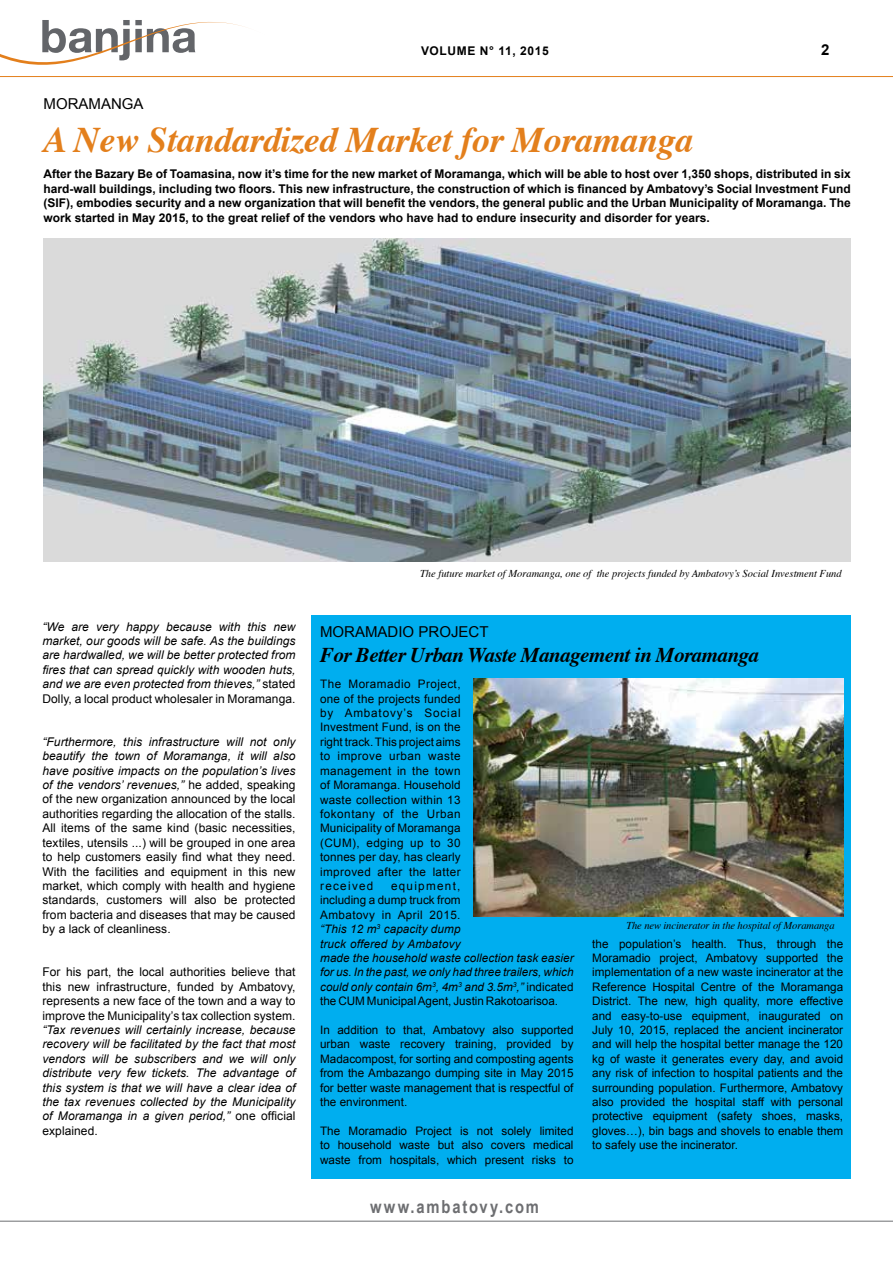
<style>
.page{position:relative;width:893px;height:1263px;background:#fff}
.page>*{position:absolute;margin:0;border:0;box-sizing:border-box;transform-origin:0 0}
.t1{font:italic 700 36px "Times";letter-spacing:-.01em;color:#e37f1c}
.t2{font:italic 700 21px "Times";letter-spacing:-.025em;color:#000}
.t3{font:700 18px "Arial Narrow";letter-spacing:.1em;color:#6d6e71}
.t4{font:15px "Arial";color:#000}
.t5{font:700 15px "Arial";color:#000}
.t6{font:12px/14.4px "Arial";letter-spacing:.005em;color:#000;text-align:justify}
.t7{font:italic 12px/14.4px "Arial";letter-spacing:.005em;color:#000;text-align:justify}
.t8{font:700 12px/14.4px "Arial";color:#000;text-align:justify}
.t9{font:700 12px "Arial";letter-spacing:.05em;color:#000}
.t10{font:11.7px/14.4px "Arial";color:#000;text-align:justify}
.t11{font:italic 11.7px/14.4px "Arial";letter-spacing:.01em;color:#000}
.t12{font:italic 10.5px "Times";color:#000}
.s1{font-style:normal}
.s2{font-style:italic}
</style>
<div class="page">
<div style="left:312px;top:615px;width:539px;height:563px;background:#00aeef"></div>
<img style="left:44px;top:238px;width:806px;height:324px">
<img style="left:473px;top:678px;width:370px;height:238px">
<svg style="left:0;top:20px;width:245px;height:45px"></svg>
<hr style="left:0;top:1221px;width:893px;height:1px;background:#6d6e71">
<hr style="left:0;top:76px;width:893px;height:1px;background:#e37f1c">
<p class="t9" style="left:421px;top:43px;width:129px">VOLUME N° 11, 2015</p>
<p class="t5" style="left:821px;top:40px;width:10px">2</p>
<p class="t4" style="left:44px;top:94px;width:102px">MORAMANGA</p>
<h1 class="t1" style="left:44px;top:106px;width:651px">A New Standardized Market for Moramanga</h1>
<p class="t8" style="left:44px;top:167px;width:809px">After the Bazary Be of Toamasina, now it’s time for the new market of Moramanga, which will be able to host over 1,350 shops, distributed in six hard-wall buildings, including two floors. This new infrastructure, the construction of which is financed by Ambatovy’s Social Investment Fund (SIF), embodies security and a new organization that will benefit the vendors, the general public and the Urban Municipality of Moramanga. The work started in May 2015, to the great relief of the vendors who have had to endure insecurity and disorder for years.</p>
<p class="t7" style="left:43px;top:619px;width:254px">“We are very happy because with this new market, our goods will be safe. As the buildings are hardwalled, we will be better protected from fires that can spread quickly with wooden huts, and we are even protected from thieves,” <span class="s1">stated Dolly, a local product wholesaler in Moramanga.</span></p>
<p class="t6" style="left:43px;top:735px;width:254px"><span class="s2">“Furthermore, this infrastructure will not only beautify the town of Moramanga, it will also have positive impacts on the population’s lives of the vendors’ revenues,”</span> he added, speaking of the new organization announced by the local authorities regarding the allocation of the stalls.<br>All items of the same kind (basic necessities, textiles, utensils ...) will be grouped in one area to help customers easily find what they need.<br>With the facilities and equipment in this new market, which comply with health and hygiene standards, customers will also be protected from bacteria and diseases that may be caused by a lack of cleanliness.</p>
<p class="t6" style="left:43px;top:965px;width:254px">For his part, the local authorities believe that this new infrastructure, funded by Ambatovy, represents a new face of the town and a way to improve the Municipality’s tax collection system.</p>
<p class="t7" style="left:43px;top:1023px;width:254px">“Tax revenues will certainly increase, because recovery will be facilitated by the fact that most vendors will be subscribers and we will only distribute very few tickets. The advantage of this system is that we will have a clear idea of the tax revenues collected by the Municipality of Moramanga in a given period,” <span class="s1">one official explained.</span></p>
<p class="t12" style="left:420px;top:564px;width:423px">The future market of Moramanga, one of the projects funded by Ambatovy’s Social Investment Fund</p>
<p class="t4" style="left:320px;top:621px;width:170px">MORAMADIO PROJECT</p>
<h2 class="t2" style="left:320px;top:635px;width:440px">For Better Urban Waste Management in Moramanga</h2>
<p class="t10" style="left:320px;top:677px;width:142px">The Moramadio Project, one of the projects funded by Ambatovy’s Social Investment Fund, is on the right track. This project aims to improve urban waste management in the town of Moramanga. Household waste collection within 13 fokontany of the Urban Municipality of Moramanga (CUM), edging up to 30 tonnes per day, has clearly improved after the latter received</p>
<p class="t11" style="left:320px;top:879px;width:255px;text-indent:71px"><span class="s1">equipment,<br>including a dump truck from<br>Ambatovy in April 2015.<br></span>“This 12 m<sup>3</sup> capacity dump<br>truck offered by Ambatovy<br>made the household waste collection task easier for us. In the past, we only had three trailers, which could only contain 6m<sup>3</sup>, 4m<sup>3</sup> and 3.5m<sup>3</sup>,” <span class="s1">indicated the CUM Municipal Agent, Justin Rakotoarisoa.</span></p>
<p class="t10" style="left:320px;top:1023px;width:255px">In addition to that, Ambatovy also supported urban waste recovery training, provided by Madacompost, for sorting and composting agents from the Ambazango dumping site in May 2015 for better waste management that is respectful of the environment.</p>
<p class="t10" style="left:320px;top:1123px;width:255px">The Moramadio Project is not solely limited to household waste but also covers medical waste from hospitals, which present risks to</p>
<p class="t12" style="left:626px;top:916px;width:210px">The new incinerator in the hospital of Moramanga</p>
<p class="t10" style="left:592px;top:936px;width:252px">the population’s health. Thus, through the Moramadio project, Ambatovy supported the implementation of a new waste incinerator at the Reference Hospital Centre of the Moramanga District. The new, high quality, more effective and easy-to-use equipment, inaugurated on July 10, 2015, replaced the ancient incinerator and will help the hospital better manage the 120 kg of waste it generates every day, and avoid any risk of infection to hospital patients and the surrounding population. Furthermore, Ambatovy also provided the hospital staff with personal protective equipment (safety shoes, masks, gloves…), bin bags and shovels to enable them to safely use the incinerator.</p>
<h3 class="t3" style="left:370px;top:1193px;width:171px">www.ambatovy.com</h3>
</div>
